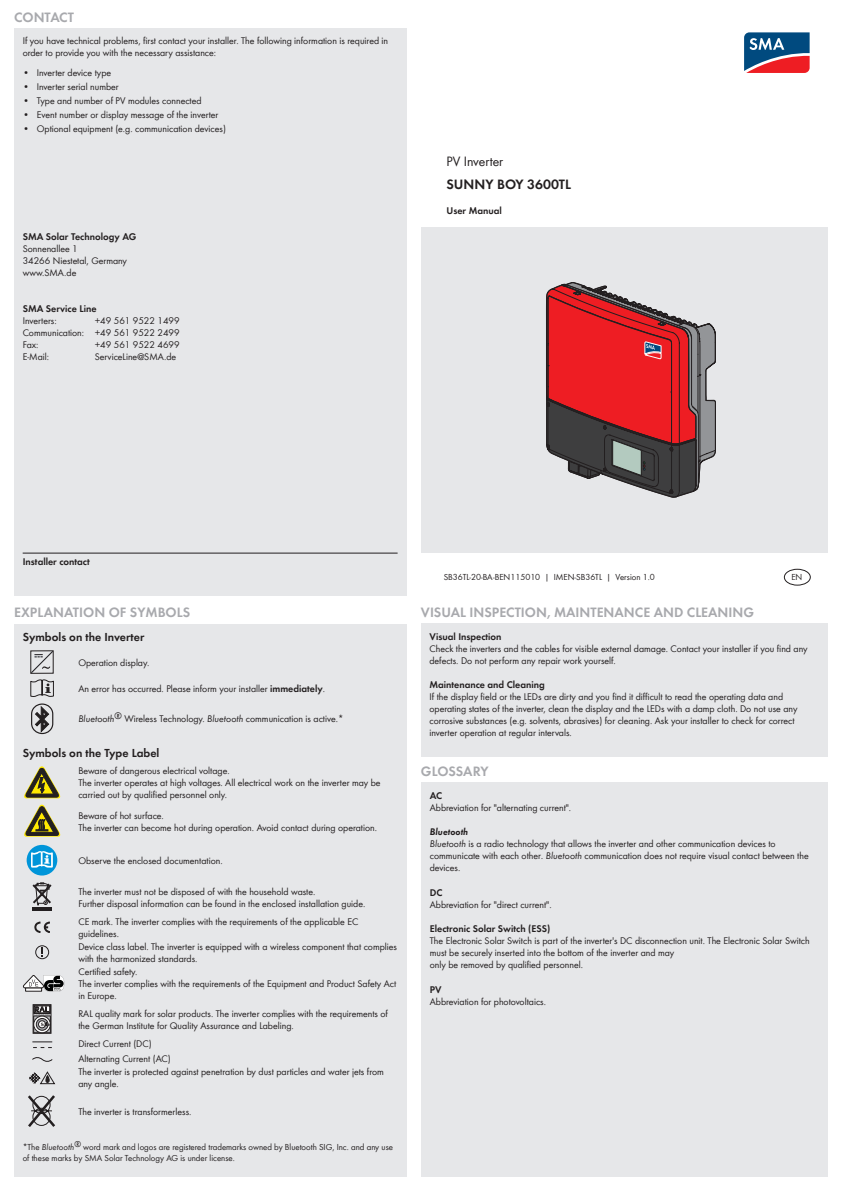
<style>
.page{position:relative;width:842px;height:1191px;background:#fff}
.page>*{position:absolute;margin:0;border:0;box-sizing:border-box;transform-origin:0 0}
.t1{font:600 14px "SMA Futura Global";color:#a8a9ad}
.t2{font:600 14px "SMA Futura Global";color:#231f20}
.t3{font:14px "SMA Futura Global";color:#231f20}
.t4{font:600 12px "SMA Futura Global";color:#231f20}
.t5{font:10px/12px "SMA Futura Global";color:#231f20}
.t6{font:600 10px "SMA Futura Global";color:#231f20}
.t7{font:9px/10.8px "SMA Futura Global";color:#231f20}
.s1{font-weight:600}
.s2{font-style:italic}
.s3{font-weight:600;font-style:italic}
</style>
<div class="page">
<svg style="left:744px;top:32px;width:66px;height:41px;background:#685a7a"></svg>
<div style="left:784px;top:569px;width:27px;height:16px;border:1px solid #231f20;border-radius:50%"></div>
<div style="left:421px;top:227px;width:407px;height:325px;background:#e6e7e9"></div>
<svg style="left:546px;top:282px;width:170px;height:216px"></svg>
<div style="left:14px;top:624px;width:393px;height:552px;background:#e6e7e9"></div>
<svg style="left:31px;top:650px;width:22px;height:23px"></svg>
<svg style="left:31px;top:679px;width:23px;height:18px"></svg>
<svg style="left:35px;top:706px;width:14px;height:25px"></svg>
<div style="left:31px;top:703px;width:22px;height:31px;border:1px solid #231f20;border-radius:10px"></div>
<svg style="left:24px;top:766px;width:37px;height:32px"></svg>
<svg style="left:24px;top:804px;width:37px;height:32px"></svg>
<div style="left:27px;top:845px;width:30px;height:30px;background:#0095d9;border-radius:50%"></div>
<svg style="left:31px;top:851px;width:22px;height:16px"></svg>
<hr style="left:32px;top:907px;width:20px;height:4px;background:#231f20">
<svg style="left:32px;top:882px;width:20px;height:23px"></svg>
<svg style="left:34px;top:921px;width:16px;height:12px"></svg>
<div style="left:35px;top:945px;width:14px;height:14px;border:1px solid #231f20;border-radius:50%"></div>
<svg style="left:41px;top:947px;width:2px;height:10px"></svg>
<svg style="left:23px;top:975px;width:41px;height:16px"></svg>
<div style="left:34px;top:1016px;width:16px;height:16px;border:1px solid #231f20"></div>
<svg style="left:34px;top:1016px;width:16px;height:16px"></svg>
<div style="left:34px;top:1016px;width:16px;height:16px;border:1px solid #231f20;border-radius:50%"></div>
<svg style="left:36px;top:1018px;width:12px;height:12px"></svg>
<div style="left:36px;top:1018px;width:12px;height:12px;border:1px solid #231f20;border-radius:50%"></div>
<div style="left:39px;top:1020px;width:7px;height:7px;border:1px solid #231f20;border-radius:50%"></div>
<svg style="left:35px;top:1006px;width:14px;height:9px"></svg>
<svg style="left:41px;top:1022px;width:8px;height:4px"></svg>
<div style="left:33px;top:1004px;width:18px;height:29px;border:1px solid #231f20"></div>
<svg style="left:32px;top:1041px;width:21px;height:7px"></svg>
<svg style="left:32px;top:1057px;width:21px;height:5px"></svg>
<svg style="left:29px;top:1071px;width:26px;height:13px"></svg>
<svg style="left:28px;top:1095px;width:27px;height:32px"></svg>
<div style="left:421px;top:782px;width:407px;height:394px;background:#e6e7e9"></div>
<div style="left:421px;top:624px;width:406px;height:133px;background:#e6e7e9"></div>
<div style="left:14px;top:28px;width:393px;height:567px;background:#e6e7e9"></div>
<hr style="left:23px;top:553px;width:375px;height:1px;background:#231f20">
<h1 class="t1" style="left:14px;top:9px;width:18px">Contact</h1>
<p class="t5" style="left:23px;top:35px;width:367px">If you have technical problems, first contact your installer. The following information is required in order to provide you with the necessary assistance:</p>
<p class="t5" style="left:23px;top:67px;width:90px">• Inverter device type</p>
<p class="t5" style="left:23px;top:81px;width:97px">• Inverter serial number</p>
<p class="t5" style="left:23px;top:95px;width:180px">• Type and number of PV modules connected</p>
<p class="t5" style="left:23px;top:109px;width:197px">• Event number or display message of the inverter</p>
<p class="t5" style="left:23px;top:123px;width:205px">• Optional equipment (e.g. communication devices)</p>
<p class="t6" style="left:23px;top:231px;width:114px">SMA Solar Technology AG</p>
<p class="t5" style="left:23px;top:243px;width:106px">Sonnenallee 1<br>34266 Niestetal, Germany www.SMA.de</p>
<p class="t6" style="left:23px;top:303px;width:75px">SMA Service Line</p>
<p class="t5" style="left:23px;top:315px;width:35px">Inverters:</p>
<p class="t5" style="left:23px;top:315px;width:158px;text-align:justify;text-indent:72px">+49 561 9522 1499<br>Communication: +49 561 9522 2499<br>Fax:</p>
<p class="t5" style="left:95px;top:339px;width:86px">+49 561 9522 4699</p>
<p class="t5" style="left:23px;top:351px;width:28px">E-Mail:</p>
<p class="t5" style="left:95px;top:351px;width:83px">ServiceLine@SMA.de</p>
<h1 class="t3" style="left:446px;top:153px;width:58px">PV Inverter</h1>
<h1 class="t2" style="left:446px;top:176px;width:126px">SUNNY BOY 3600TL</h1>
<p class="t6" style="left:446px;top:205px;width:57px">User Manual</p>
<p class="t6" style="left:23px;top:555px;width:69px">Installer contact</p>
<p class="t7" style="left:444px;top:572px;width:213px">SB36TL-20-BA-BEN115010 | IMEN-SB36TL | Version 1.0</p>
<p class="t7" style="left:791px;top:571px;width:13px">EN</p>
<h1 class="t1" style="left:14px;top:604px;width:25px">Explanation</h1>
<h1 class="t1" style="left:109px;top:604px;width:39px">of Symbols</h1>
<h1 class="t1" style="left:421px;top:604px;width:17px">Visual</h1>
<h1 class="t1" style="left:469px;top:604px;width:13px">Inspection</h1>
<h1 class="t1" style="left:547px;top:604px;width:29px">, Maintenance</h1>
<h1 class="t1" style="left:654px;top:604px;width:11px">and</h1>
<h1 class="t1" style="left:687px;top:604px;width:18px">Cleanin</h1>
<h1 class="t1" style="left:743px;top:604px;width:12px">g</h1>
<p class="t4" style="left:23px;top:630px;width:123px">Symbols on the Inverter</p>
<p class="t5" style="left:78px;top:656px;width:72px">Operation display.</p>
<p class="t5" style="left:78px;top:683px;width:248px">An error has occurred. Please inform your installer <span class="s1">immediately</span>.</p>
<p class="t5" style="left:78px;top:713px;width:267px"><span class="s2">Bluetooth</span>® Wireless Technology. <span class="s2">Bluetooth</span> communication is active.*</p>
<p class="t4" style="left:23px;top:746px;width:138px">Symbols on the Type Label</p>
<p class="t5" style="left:78px;top:764px;width:304px">Beware of dangerous electrical voltage.<br>The inverter operates at high voltages. All electrical work on the inverter may be carried out by qualified personnel only.</p>
<p class="t5" style="left:78px;top:810px;width:300px">Beware of hot surface.<br>The inverter can become hot during operation. Avoid contact during operation.</p>
<p class="t5" style="left:78px;top:854px;width:146px">Observe the enclosed documentation.</p>
<p class="t5" style="left:78px;top:885px;width:288px">The inverter must not be disposed of with the household waste.<br>Further disposal information can be found in the enclosed installation guide.</p>
<p class="t5" style="left:78px;top:915px;width:281px">CE mark. The inverter complies with the requirements of the applicable EC guidelines.</p>
<p class="t5" style="left:78px;top:940px;width:320px">Device class label. The inverter is equipped with a wireless component that complies with the harmonized standards.</p>
<p class="t5" style="left:78px;top:965px;width:319px">Certified safety.<br>The inverter complies with the requirements of the Equipment and Product Safety Act in Europe.</p>
<p class="t5" style="left:78px;top:1007px;width:311px">RAL quality mark for solar products. The inverter complies with the requirements of the German Institute for Quality Assurance and Labeling.</p>
<p class="t5" style="left:78px;top:1036px;width:307px;line-height:14.1px">Direct Current (DC)<br>Alternating Current (AC)<br>The inverter is protected against penetration by dust particles and water jets from</p>
<p class="t5" style="left:78px;top:1078px;width:42px">any angle.</p>
<p class="t5" style="left:78px;top:1105px;width:115px">The inverter is transformerless.</p>
<p class="t7" style="left:23px;top:1141px;width:372px">*The <span class="s2">Bluetooth</span>® word mark and logos are registered trademarks owned by Bluetooth SIG, Inc. and any use of these marks by SMA Solar Technology AG is under license.</p>
<p class="t6" style="left:429px;top:630px;width:74px">Visual Inspection</p>
<p class="t5" style="left:429px;top:642px;width:380px">Check the inverters and the cables for visible external damage. Contact your installer if you find any defects. Do not perform any repair work yourself.</p>
<p class="t6" style="left:429px;top:679px;width:117px">Maintenance and Cleaning</p>
<p class="t5" style="left:429px;top:691px;width:369px">If the display field or the LEDs are dirty and you find it difficult to read the operating data and operating states of the inverter, clean the display and the LEDs with a damp cloth. Do not use any corrosive substances (e.g. solvents, abrasives) for cleaning. Ask your installer to check for correct inverter operation at regular intervals.</p>
<h1 class="t1" style="left:421px;top:763px;width:10px">Glossa</h1>
<h1 class="t1" style="left:473px;top:763px;width:17px">ry</h1>
<p class="t6" style="left:430px;top:789px;width:14px">AC</p>
<p class="t5" style="left:430px;top:801px;width:143px">Abbreviation for "alternating current".</p>
<p class="t5" style="left:430px;top:825px;width:380px"><span class="s3">Bluetooth<br></span><span class="s2">Bluetooth</span> is a radio technology that allows the inverter and other communication devices to communicate with each other<span class="s2">. Bluetooth</span> communication does not require visual contact between the devices.</p>
<p class="t6" style="left:430px;top:886px;width:14px">DC</p>
<p class="t5" style="left:430px;top:898px;width:123px">Abbreviation for "direct current".</p>
<p class="t6" style="left:430px;top:922px;width:122px">Electronic Solar Switch (ESS)</p>
<p class="t5" style="left:430px;top:934px;width:381px">The Electronic Solar Switch is part of the inverter's DC disconnection unit. The Electronic Solar Switch must be securely inserted into the bottom of the inverter and may<br>only be removed by qualified personnel.</p>
<p class="t6" style="left:430px;top:983px;width:13px">PV</p>
<p class="t5" style="left:430px;top:995px;width:118px">Abbreviation for photovoltaics.</p>
</div>
